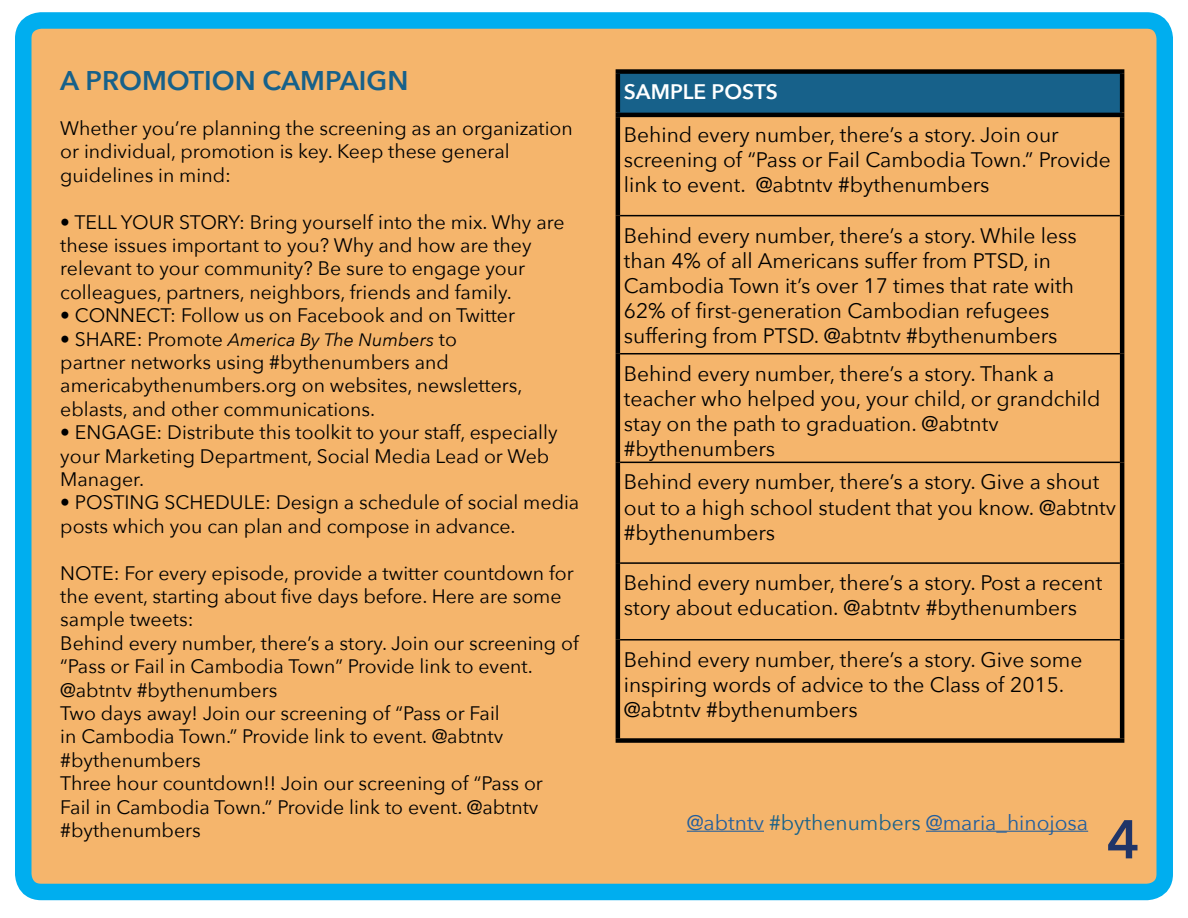
<style>
.page{position:relative;width:1188px;height:918px;background:#fff}
.page>*{position:absolute;margin:0;border:0;box-sizing:border-box;transform-origin:0 0}
.t1{font:600 54px "Avenir Next";color:#203568}
.t2{font:600 27px "Avenir Next";color:#17618a}
.t3{font:21px/25.2px "Avenir Next";color:#000}
.t4{font:21px "Avenir Next";color:#215e9e}
.t5{font:600 21px "Avenir Next";color:#fff}
.t6{font:19.5px/23.4px "Avenir Next";color:#000}
.t7{font:italic 18px "Avenir Next";color:#000}
.s1{font-style:normal;font-size:19.5px}
.s2{color:#17618a}
</style>
<div class="page">
<div style="left:23px;top:20px;width:1142px;height:872px;background:#f5b56c;border-radius:18px"></div>
<div style="left:15px;top:12px;width:1158px;height:888px;border:16px solid #00aeef;border-radius:18px"></div>
<div style="left:618px;top:72px;width:504px;height:43px;background:#17618a"></div>
<hr style="left:620px;top:215px;width:500px;height:1px;background:#000">
<hr style="left:620px;top:353px;width:500px;height:1px;background:#000">
<hr style="left:620px;top:462px;width:500px;height:1px;background:#000">
<hr style="left:620px;top:562px;width:500px;height:2px;background:#000">
<hr style="left:620px;top:639px;width:500px;height:2px;background:#000">
<hr style="left:616px;top:117px;width:4px;height:99px;background:#000">
<hr style="left:1120px;top:117px;width:4px;height:99px;background:#000">
<hr style="left:616px;top:216px;width:4px;height:138px;background:#000">
<hr style="left:1120px;top:216px;width:4px;height:138px;background:#000">
<hr style="left:616px;top:354px;width:4px;height:108px;background:#000">
<hr style="left:1120px;top:354px;width:4px;height:108px;background:#000">
<hr style="left:616px;top:462px;width:4px;height:101px;background:#000">
<hr style="left:1120px;top:462px;width:4px;height:101px;background:#000">
<hr style="left:616px;top:563px;width:4px;height:77px;background:#000">
<hr style="left:1120px;top:563px;width:4px;height:77px;background:#000">
<hr style="left:616px;top:640px;width:4px;height:98px;background:#000">
<hr style="left:1120px;top:640px;width:4px;height:98px;background:#000">
<div style="left:616px;top:738px;width:508px;height:5px;background:#000"></div>
<div style="left:616px;top:69px;width:508px;height:5px;background:#000"></div>
<hr style="left:616px;top:74px;width:4px;height:39px;background:#000">
<hr style="left:1120px;top:74px;width:4px;height:39px;background:#000">
<hr style="left:616px;top:113px;width:508px;height:4px;background:#000">
<hr style="left:687px;top:831px;width:77px;height:1px;background:#215e9e">
<hr style="left:926px;top:831px;width:162px;height:1px;background:#215e9e">
<h2 class="t2" style="left:60px;top:57px;width:350px">A PROMOTION CAMPAIGN</h2>
<p class="t6" style="left:60px;top:116px;width:514px">Whether you’re planning the screening as an organization or individual, promotion is key. Keep these general guidelines in mind:</p>
<p class="t6" style="left:60px;top:209px;width:506px">• TELL YOUR STORY: Bring yourself into the mix. Why are these issues important to you? Why and how are they relevant to your community? Be sure to engage your colleagues, partners, neighbors, friends and family.</p>
<p class="t6" style="left:60px;top:303px;width:456px">• CONNECT: Follow us on Facebook and on Twitter</p>
<p class="t7" style="left:60px;top:324px;width:398px"><span class="s1">• SHARE: Promote</span> America By The Numbers <span class="s1">to</span></p>
<p class="t6" style="left:60px;top:350px;width:464px">partner networks using #bythenumbers and americabythenumbers.org on websites, newsletters, eblasts, and other communications.</p>
<p class="t6" style="left:60px;top:420px;width:499px">• ENGAGE: Distribute this toolkit to your staff, especially your Marketing Department, Social Media Lead or Web<br>Manager.</p>
<p class="t6" style="left:60px;top:490px;width:521px">• POSTING SCHEDULE: Design a schedule of social media posts which you can plan and compose in advance.</p>
<p class="t6" style="left:60px;top:560px;width:520px">NOTE: For every episode, provide a twitter countdown for the event, starting about five days before. Here are some sample tweets:<br>Behind every number, there’s a story. Join our screening of “Pass or Fail in Cambodia Town” Provide link to event. @abtntv #bythenumbers<br>Two days away! Join our screening of “Pass or Fail<br>in Cambodia Town.” Provide link to event. @abtntv #bythenumbers<br>Three hour countdown!! Join our screening of “Pass or<br>Fail in Cambodia Town.” Provide link to event. @abtntv #bythenumbers</p>
<p class="t5" style="left:624px;top:73px;width:156px">SAMPLE POSTS</p>
<p class="t3" style="left:624px;top:121px;width:488px">Behind every number, there’s a story. Join our screening of “Pass or Fail Cambodia Town.” Provide link to event. @abtntv #bythenumbers</p>
<p class="t3" style="left:624px;top:222px;width:454px">Behind every number, there’s a story. While less than 4% of all Americans suffer from PTSD, in Cambodia Town it’s over 17 times that rate with 62% of first-generation Cambodian refugees suffering from PTSD. @abtntv #bythenumbers</p>
<p class="t3" style="left:624px;top:360px;width:478px">Behind every number, there’s a story. Thank a teacher who helped you, your child, or grandchild stay on the path to graduation. @abtntv #bythenumbers</p>
<p class="t3" style="left:624px;top:469px;width:494px">Behind every number, there’s a story. Give a shout out to a high school student that you know. @abtntv #bythenumbers</p>
<p class="t3" style="left:624px;top:569px;width:480px">Behind every number, there’s a story. Post a recent story about education. @abtntv #bythenumbers</p>
<p class="t3" style="left:624px;top:646px;width:460px">Behind every number, there’s a story. Give some inspiring words of advice to the Class of 2015. @abtntv #bythenumbers</p>
<p class="t4" style="left:687px;top:805px;width:403px">@abtntv <span class="s2">#bythenumbers</span> @maria_hinojosa</p>
<h1 class="t1" style="left:1107px;top:793px;width:34px">4</h1>
</div>
